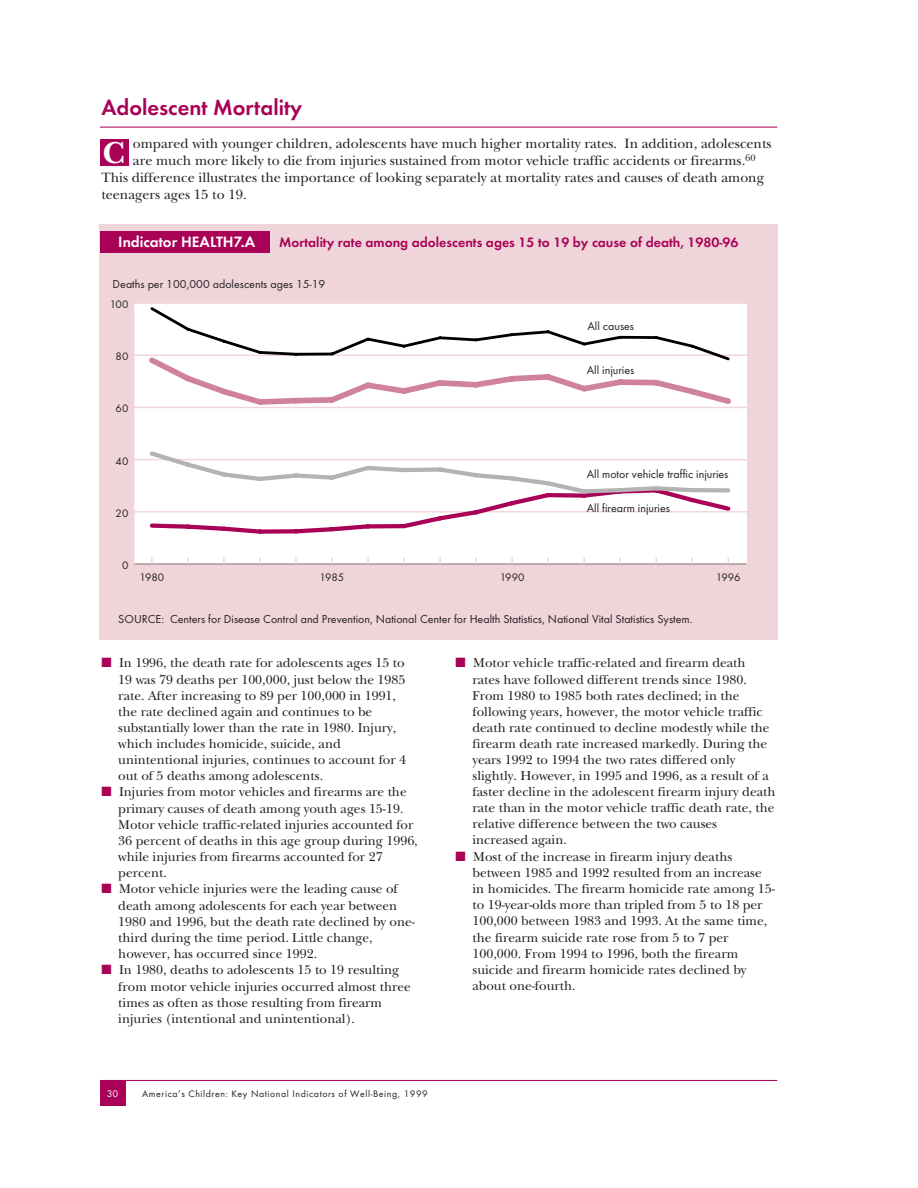
<style>
.page{position:relative;width:918px;height:1188px;background:#fff}
.page>*{position:absolute;margin:0;border:0;box-sizing:border-box;transform-origin:0 0}
.t1{font:700 31.8px "New Baskerville";color:#fff}
.t2{font:600 22.65px "Futura T";color:#a90156}
.t3{font:600 15.45px "Futura T";color:#fff}
.t4{font:14.1px "New Baskerville";color:#231f20}
.t5{font:600 14.1px "Futura T";color:#a90156}
.t6{font:13.35px/16.2px "New Baskerville";color:#231f20}
.t7{font:12px "Futura T";color:#231f20}
.t8{font:11.25px "Futura T";color:#231f20}
.t9{font:10.2px "Futura T";color:#fff}
.t10{font:9.9px "Futura T";letter-spacing:.055em;color:#231f20}
.s1{color:#a90156}
</style>
<div class="page">
<div style="left:100px;top:139px;width:29px;height:27px;background:#a90156"></div>
<div style="left:100px;top:1080px;width:25px;height:26px;background:#a90156"></div>
<hr style="left:100px;top:1080px;width:677px;height:1px;background:#a90156">
<hr style="left:100px;top:127px;width:677px;height:1px;background:#a90156">
<div style="left:100px;top:225px;width:677px;height:415px;background:#efd4da"></div>
<div style="left:133px;top:303px;width:614px;height:260px;background:#fff"></div>
<svg style="left:151px;top:557px;width:2px;height:6px"></svg>
<svg style="left:187px;top:557px;width:2px;height:6px"></svg>
<svg style="left:223px;top:557px;width:2px;height:6px"></svg>
<svg style="left:259px;top:557px;width:2px;height:6px"></svg>
<svg style="left:295px;top:557px;width:2px;height:6px"></svg>
<svg style="left:331px;top:557px;width:2px;height:6px"></svg>
<svg style="left:367px;top:557px;width:2px;height:6px"></svg>
<svg style="left:403px;top:557px;width:2px;height:6px"></svg>
<svg style="left:439px;top:557px;width:2px;height:6px"></svg>
<svg style="left:475px;top:557px;width:2px;height:6px"></svg>
<svg style="left:511px;top:557px;width:2px;height:6px"></svg>
<svg style="left:547px;top:557px;width:2px;height:6px"></svg>
<svg style="left:583px;top:557px;width:2px;height:6px"></svg>
<svg style="left:619px;top:557px;width:2px;height:6px"></svg>
<hr style="left:133px;top:302px;width:2px;height:262px;background:#efd4da">
<hr style="left:134px;top:511px;width:614px;height:1px;background:#efd4da">
<hr style="left:134px;top:459px;width:614px;height:1px;background:#efd4da">
<hr style="left:134px;top:407px;width:615px;height:1px;background:#efd4da">
<hr style="left:134px;top:355px;width:615px;height:1px;background:#efd4da">
<hr style="left:134px;top:302px;width:614px;height:2px;background:#efd4da">
<svg style="left:147px;top:451px;width:586px;height:83px"></svg>
<svg style="left:144px;top:307px;width:591px;height:100px"></svg>
<div style="left:100px;top:231px;width:169px;height:22px;background:#a90156"></div>
<h2 class="t2" style="left:101px;top:96px;width:202px">Adolescent Mortality</h2>
<h1 class="t1" style="left:103px;top:141px;width:24px">C</h1>
<p class="t4" style="left:133px;top:139px;width:640px">ompared with younger children, adolescents have much higher mortality rates. In addition, adolescents</p>
<p class="t4" style="left:133px;top:156px;width:624px">are much more likely to die from injuries sustained from motor vehicle traffic accidents or firearms.<sup>60</sup></p>
<p class="t4" style="left:101px;top:173px;width:664px">This difference illustrates the importance of looking separately at mortality rates and causes of death among</p>
<p class="t4" style="left:101px;top:190px;width:147px">teenagers ages 15 to 19.</p>
<p class="t3" style="left:118px;top:234px;width:138px">Indicator HEALTH7.A</p>
<p class="t5" style="left:279px;top:235px;width:461px">Mortality rate among adolescents ages 15 to 19 by cause of death, 1980-96</p>
<p class="t7" style="left:113px;top:280px;width:214px">Deaths per 100,000 adolescents ages 15-19</p>
<p class="t8" style="left:110px;top:300px;width:20px">100</p>
<p class="t8" style="left:116px;top:353px;width:14px">80</p>
<p class="t8" style="left:116px;top:405px;width:14px">60</p>
<p class="t8" style="left:116px;top:457px;width:14px">40</p>
<p class="t8" style="left:116px;top:509px;width:14px">20</p>
<p class="t7" style="left:588px;top:322px;width:48px">All causes</p>
<p class="t7" style="left:587px;top:366px;width:49px">All injuries</p>
<p class="t7" style="left:587px;top:470px;width:143px">All motor vehicle traffic injuries</p>
<p class="t7" style="left:587px;top:504px;width:85px">All firearm injuries</p>
<p class="t8" style="left:122px;top:561px;width:8px">0</p>
<p class="t8" style="left:140px;top:573px;width:26px">1980</p>
<p class="t8" style="left:320px;top:573px;width:26px">1985</p>
<p class="t8" style="left:500px;top:573px;width:26px">1990</p>
<p class="t8" style="left:716px;top:573px;width:26px">1996</p>
<p class="t7" style="left:118px;top:614px;width:576px">SOURCE: Centers for Disease Control and Prevention, National Center for Health Statistics, National Vital Statistics System.</p>
<p class="t6" style="left:118px;top:656px;width:289px;text-indent:-17px"><span class="s1">■</span> In 1996, the death rate for adolescents ages 15 to 19 was 79 deaths per 100,000, just below the 1985 rate. After increasing to 89 per 100,000 in 1991, the rate declined again and continues to be substantially lower than the rate in 1980. Injury, which includes homicide, suicide, and unintentional injuries, continues to account for 4 out of 5 deaths among adolescents.</p>
<p class="t6" style="left:118px;top:785px;width:301px;text-indent:-17px"><span class="s1">■</span> Injuries from motor vehicles and firearms are the primary causes of death among youth ages 15-19.<br>Motor vehicle traffic-related injuries accounted for 36 percent of deaths in this age group during 1996, while injuries from firearms accounted for 27 percent.</p>
<p class="t6" style="left:118px;top:882px;width:298px;text-indent:-17px"><span class="s1">■</span> Motor vehicle injuries were the leading cause of death among adolescents for each year between 1980 and 1996, but the death rate declined by one&shy;third during the time period. Little change, however, has occurred since 1992.</p>
<p class="t6" style="left:118px;top:963px;width:294px;text-indent:-17px"><span class="s1">■</span> In 1980, deaths to adolescents 15 to 19 resulting from motor vehicle injuries occurred almost three times as often as those resulting from firearm injuries (intentional and unintentional).</p>
<p class="t9" style="left:107px;top:1090px;width:13px">30</p>
<p class="t10" style="left:142px;top:1090px;width:287px">America’s Children: Key National Indicators of Well-Being, 1999</p>
<p class="t6" style="left:473px;top:656px;width:304px;text-indent:-17px"><span class="s1">■</span> Motor vehicle traffic-related and firearm death rates have followed different trends since 1980.<br>From 1980 to 1985 both rates declined; in the following years, however, the motor vehicle traffic death rate continued to decline modestly while the firearm death rate increased markedly. During the years 1992 to 1994 the two rates differed only slightly. However, in 1995 and 1996, as a result of a faster decline in the adolescent firearm injury death rate than in the motor vehicle traffic death rate, the relative difference between the two causes increased again.</p>
<p class="t6" style="left:473px;top:850px;width:304px;text-indent:-17px"><span class="s1">■</span> Most of the increase in firearm injury deaths between 1985 and 1992 resulted from an increase in homicides. The firearm homicide rate among 15- to 19-year-olds more than tripled from 5 to 18 per 100,000 between 1983 and 1993. At the same time, the firearm suicide rate rose from 5 to 7 per 100,000. From 1994 to 1996, both the firearm suicide and firearm homicide rates declined by about one-fourth.</p>
</div>
